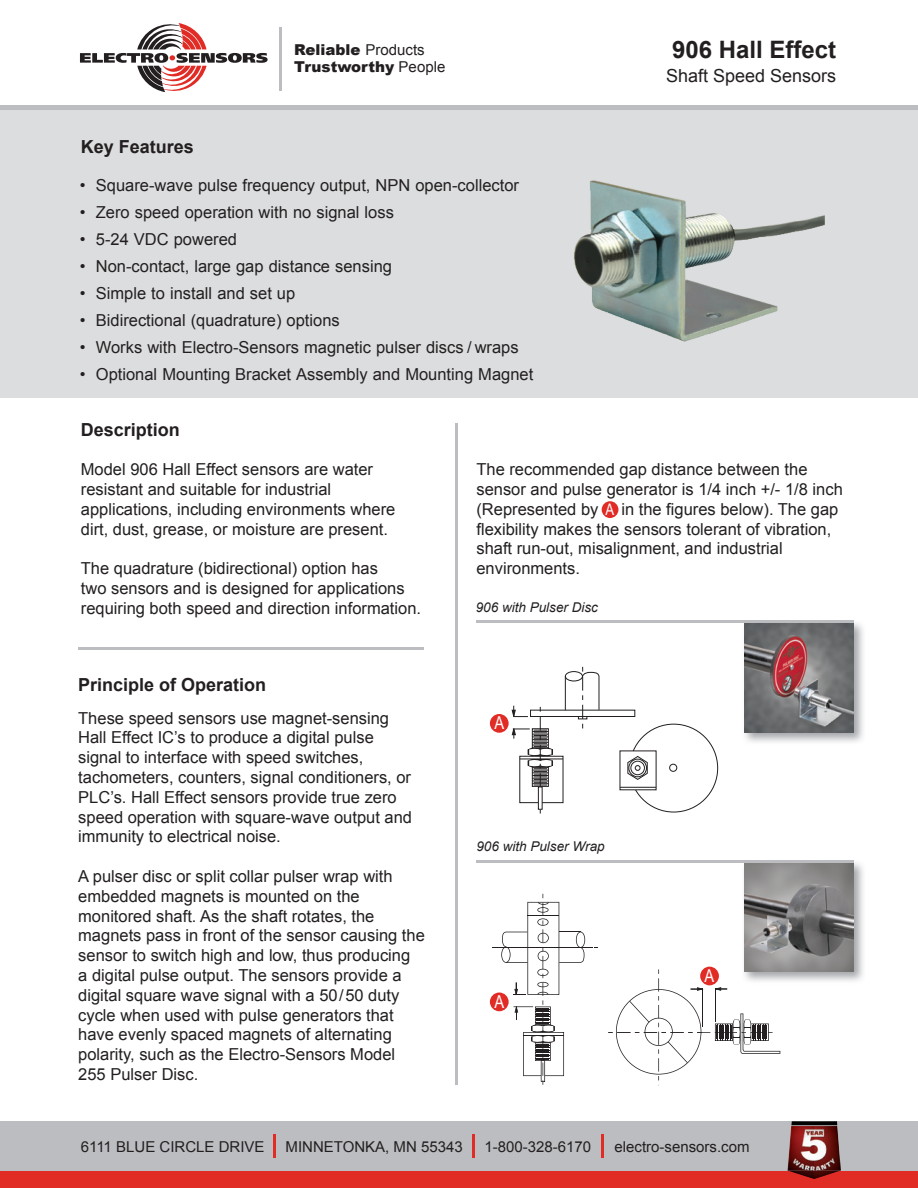
<style>
.page{position:relative;width:918px;height:1188px;background:#fff}
.page>*{position:absolute;margin:0;border:0;box-sizing:border-box;transform-origin:0 0}
.t1{font:700 24px "Arial";color:#231f20}
.t2{font:700 18px "Arial";color:#231f20}
.t3{font:18px "Arial";color:#231f20}
.t4{font:17.85px "Arial Narrow";color:#fff}
.t5{font:16.5px/19.8px "Arial";color:#231f20}
.t6{font:15px "Arial";color:#231f20}
.t7{font:900 15px/16.5px "Arial";color:#231f20}
.t8{font:italic 13.5px "Arial";color:#231f20}
.s1{font-weight:400}
.s2{font-family:"Arial Narrow";font-size:15.9px;color:#fff}
</style>
<div class="page">
<div style="left:0;top:109px;width:918px;height:289px;background:#dcdddf"></div>
<hr style="left:0;top:106px;width:918px;height:4px;background:#bcbdc0">
<hr style="left:455px;top:423px;width:2px;height:662px;background:#bcbdc0">
<img style="left:574px;top:180px;width:204px;height:162px">
<div style="left:0;top:1167px;width:918px;height:21px;background:#e12c26"></div>
<div style="left:0;top:1121px;width:918px;height:49px;background:#bcbdc0"></div>
<hr style="left:274px;top:1135px;width:2px;height:23px;background:#e12c26">
<hr style="left:473px;top:1135px;width:2px;height:23px;background:#e12c26">
<hr style="left:601px;top:1135px;width:2px;height:23px;background:#e12c26">
<img style="left:791px;top:1121px;width:46px;height:4px">
<img style="left:787px;top:1126px;width:54px;height:53px">
<svg style="left:80px;top:23px;width:188px;height:69px"></svg>
<hr style="left:280px;top:27px;width:2px;height:64px;background:#bcbdc0">
<hr style="left:493px;top:947px;width:100px;height:1px;background:#231f20">
<svg style="left:501px;top:894px;width:84px;height:191px"></svg>
<svg style="left:608px;top:969px;width:172px;height:117px"></svg>
<div style="left:565px;top:671px;width:18px;height:10px;border:1px solid #231f20;border-radius:50%"></div>
<hr style="left:565px;top:676px;width:1px;height:34px;background:#231f20">
<div style="left:530px;top:710px;width:105px;height:7px;border:1px solid #231f20"></div>
<svg style="left:578px;top:667px;width:22px;height:62px"></svg>
<div style="left:519px;top:756px;width:44px;height:47px;border:1px solid #231f20"></div>
<hr style="left:520px;top:759px;width:43px;height:1px;background:#231f20">
<svg style="left:511px;top:706px;width:42px;height:108px"></svg>
<div style="left:669px;top:764px;width:8px;height:8px;border:1px solid #231f20;border-radius:50%"></div>
<hr style="left:620px;top:787px;width:36px;height:1px;background:#231f20">
<svg style="left:627px;top:756px;width:21px;height:24px"></svg>
<div style="left:490px;top:714px;width:19px;height:19px;background:#e12c26;border-radius:50%"></div>
<div style="left:490px;top:993px;width:19px;height:18px;background:#e12c26;border-radius:50%"></div>
<div style="left:700px;top:967px;width:19px;height:18px;background:#e12c26;border-radius:50%"></div>
<div style="left:602px;top:501px;width:16px;height:17px;background:#e12c26;border-radius:50%"></div>
<img style="left:744px;top:623px;width:119px;height:119px">
<img style="left:744px;top:623px;width:110px;height:109px">
<img style="left:741px;top:860px;width:122px;height:124px">
<img style="left:744px;top:863px;width:110px;height:109px">
<hr style="left:476px;top:621px;width:378px;height:2px;background:#bcbdc0">
<hr style="left:476px;top:860px;width:377px;height:3px;background:#bcbdc0">
<hr style="left:78px;top:648px;width:345px;height:2px;background:#bcbdc0">
<p class="t2" style="left:81px;top:135px;width:115px">Key Features</p>
<p class="t7" style="left:294px;top:41px;width:153px">Reliable <span class="s1">Products<br></span>Trustworthy <span class="s1">People</span></p>
<p class="t5" style="left:80px;top:176px;width:441px">• Square-wave pulse frequency output, NPN open-collector</p>
<p class="t5" style="left:80px;top:203px;width:315px">• Zero speed operation with no signal loss</p>
<p class="t5" style="left:80px;top:230px;width:159px">• 5-24 VDC powered</p>
<p class="t5" style="left:80px;top:257px;width:314px">• Non-contact, large gap distance sensing</p>
<p class="t5" style="left:80px;top:284px;width:217px">• Simple to install and set up</p>
<p class="t5" style="left:80px;top:311px;width:261px">• Bidirectional (quadrature) options</p>
<p class="t5" style="left:80px;top:338px;width:440px">• Works with Electro-Sensors magnetic pulser discs / wraps</p>
<p class="t5" style="left:80px;top:365px;width:455px">• Optional Mounting Bracket Assembly and Mounting Magnet</p>
<p class="t2" style="left:81px;top:418px;width:101px">Description</p>
<h1 class="t1" style="left:672px;top:33px;width:166px">906 Hall Effect</h1>
<p class="t3" style="left:666px;top:64px;width:172px">Shaft Speed Sensors</p>
<p class="t5" style="left:81px;top:460px;width:316px">Model 906 Hall Effect sensors are water resistant and suitable for industrial applications, including environments where dirt, dust, grease, or moisture are present.</p>
<p class="t5" style="left:81px;top:559px;width:342px">The quadrature (bidirectional) option has<br>two sensors and is designed for applications requiring both speed and direction information.</p>
<p class="t2" style="left:78px;top:672px;width:190px">Principle of Operation</p>
<p class="t5" style="left:78px;top:708px;width:335px">These speed sensors use magnet-sensing Hall Effect IC’s to produce a digital pulse signal to interface with speed switches, tachometers, counters, signal conditioners, or PLC’s. Hall Effect sensors provide true zero speed operation with square-wave output and immunity to electrical noise.</p>
<p class="t5" style="left:78px;top:866px;width:348px">A pulser disc or split collar pulser wrap with embedded magnets is mounted on the monitored shaft. As the shaft rotates, the magnets pass in front of the sensor causing the sensor to switch high and low, thus producing<br>a digital pulse output. The sensors provide a digital square wave signal with a 50/50 duty cycle when used with pulse generators that have evenly spaced magnets of alternating polarity, such as the Electro-Sensors Model 255 Pulser Disc.</p>
<p class="t5" style="left:476px;top:460px;width:368px">The recommended gap distance between the sensor and pulse generator is 1/4 inch +/- 1/8 inch (Represented by <span class="s2">A</span> in the figures below). The gap flexibility makes the sensors tolerant of vibration, shaft run-out, misalignment, and industrial environments.</p>
<p class="t8" style="left:476px;top:598px;width:124px">906 with Pulser Disc</p>
<p class="t4" style="left:494px;top:709px;width:11px">A</p>
<p class="t8" style="left:476px;top:838px;width:130px">906 with Pulser Wrap</p>
<p class="t4" style="left:494px;top:988px;width:11px">A</p>
<p class="t4" style="left:705px;top:963px;width:11px">A</p>
<p class="t6" style="left:81px;top:1137px;width:185px">6111 BLUE CIRCLE DRIVE</p>
<p class="t6" style="left:286px;top:1137px;width:179px">MINNETONKA, MN 55343</p>
<p class="t6" style="left:485px;top:1137px;width:108px">1-800-328-6170</p>
<p class="t6" style="left:615px;top:1137px;width:137px">electro-sensors.com</p>
</div>
